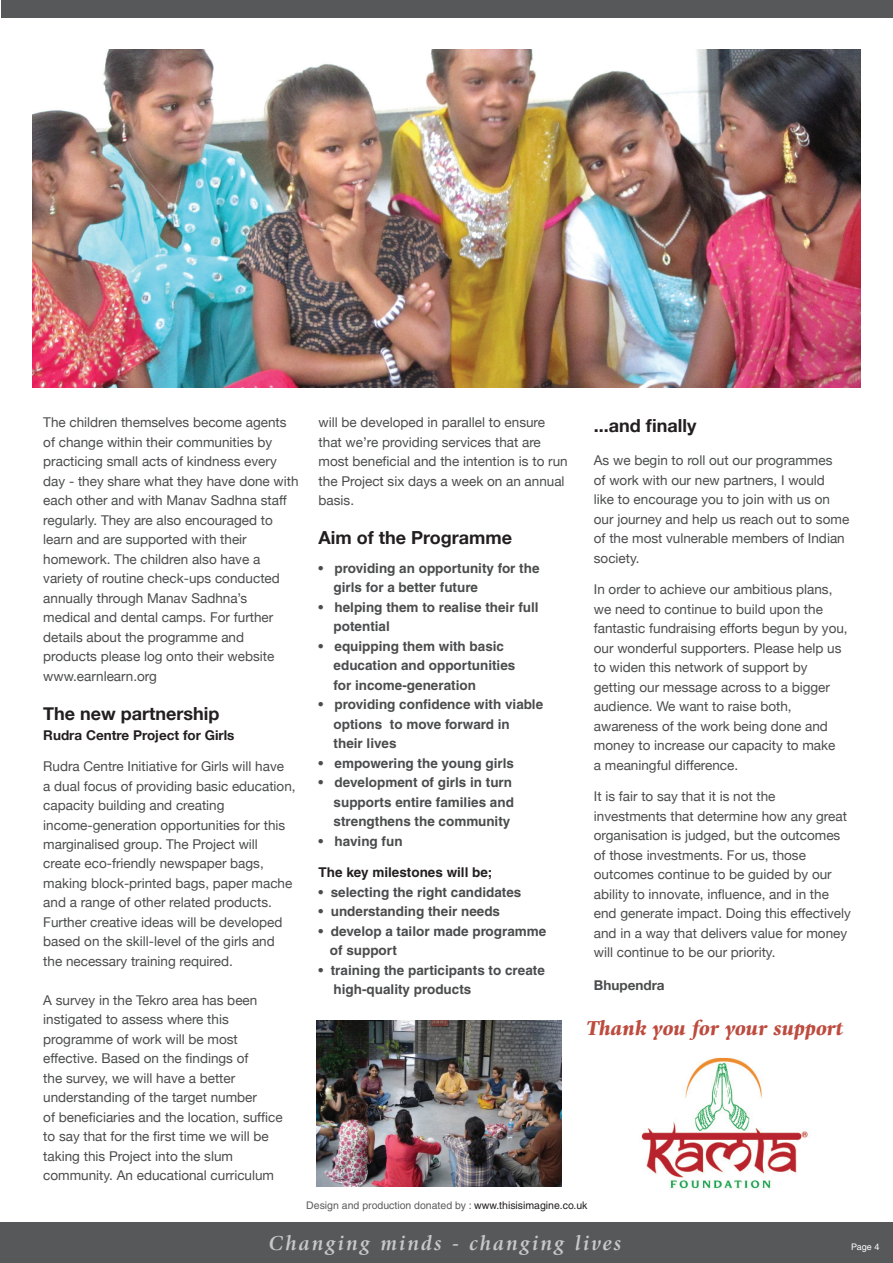
<style>
.page{position:relative;width:893px;height:1263px;background:#fff}
.page>*{position:absolute;margin:0;border:0;box-sizing:border-box;transform-origin:0 0}
.t1{font:italic 700 21px "Giovanni";letter-spacing:.1em;color:#c7c8ca}
.t2{font:italic 900 21px "Giovanni";color:#bd4b3e}
.t3{font:700 18px "Helvetica Neue";color:#231f20}
.t4{font:13.5px/19.5px "Helvetica Neue";color:#4b4c4d}
.t5{font:700 13.5px/19.5px "Helvetica";color:#4b4c4d}
.t6{font:700 13.5px "Helvetica Neue";color:#231f20}
.t7{font:700 13.5px "Helvetica";color:#231f20}
.t8{font:700 13.5px "Helvetica Neue";color:#4b4c4d}
.t9{font:10.5px "Helvetica";color:#5c5c5f}
.t10{font:9px "Helvetica";color:#fff}
.s1{color:#231f20}
</style>
<div class="page">
<div style="left:1px;top:0;width:892px;height:18px;background:#57585a"></div>
<img style="left:32px;top:49px;width:829px;height:339px">
<img style="left:317px;top:1020px;width:245px;height:166px">
<div style="left:0;top:1223px;width:893px;height:40px;background:#57585a"></div>
<img style="left:641px;top:1057px;width:167px;height:132px">
<p class="t4" style="left:43px;top:413px;width:257px">The children themselves become agents of change within their communities by practicing small acts of kindness every day - they share what they have done with each other and with Manav Sadhna staff regularly. They are also encouraged to learn and are supported with their homework. The children also have a variety of routine check-ups conducted annually through Manav Sadhna’s<br>medical and dental camps. For further details about the programme and products please log onto their website www.earnlearn.org</p>
<h2 class="t3" style="left:43px;top:702px;width:178px">The new partnership</h2>
<p class="t6" style="left:43px;top:726px;width:193px">Rudra Centre Project for Girls</p>
<p class="t4" style="left:43px;top:756px;width:254px">Rudra Centre Initiative for Girls will have<br>a dual focus of providing basic education, capacity building and creating income-generation opportunities for this marginalised group. The Project will create eco-friendly newspaper bags, making block-printed bags, paper mache and a range of other related products.<br>Further creative ideas will be developed based on the skill-level of the girls and the necessary training required.</p>
<p class="t4" style="left:43px;top:990px;width:241px">A survey in the Tekro area has been instigated to assess where this programme of work will be most effective. Based on the findings of<br>the survey, we will have a better understanding of the target number<br>of beneficiaries and the location, suffice to say that for the first time we will be taking this Project into the slum community. An educational curriculum</p>
<p class="t4" style="left:319px;top:413px;width:251px">will be developed in parallel to ensure that we’re providing services that are most beneficial and the intention is to run the Project six days a week on an annual basis.</p>
<h2 class="t3" style="left:319px;top:527px;width:195px">Aim of the Programme</h2>
<p class="t5" style="left:334px;top:558px;width:207px;text-indent:-15px">• providing an opportunity for the girls for a better future</p>
<p class="t5" style="left:334px;top:597px;width:207px;text-indent:-15px">• helping them to realise their full potential</p>
<p class="t5" style="left:334px;top:636px;width:183px;text-indent:-15px">• equipping them with basic education and opportunities for income-generation</p>
<p class="t5" style="left:334px;top:695px;width:211px;text-indent:-15px">• providing confidence with viable options to move forward in<br>their lives</p>
<p class="t5" style="left:319px;top:753px;width:197px">• empowering the young girls</p>
<p class="t5" style="left:334px;top:773px;width:182px;text-indent:-15px">• development of girls in turn supports entire families and strengthens the community</p>
<p class="t5" style="left:319px;top:831px;width:86px">• having fun</p>
<p class="t7" style="left:319px;top:864px;width:175px">The key milestones will be;</p>
<p class="t5" style="left:319px;top:882px;width:204px">• selecting the right candidates</p>
<p class="t5" style="left:319px;top:902px;width:183px">• understanding their needs</p>
<p class="t5" style="left:330px;top:921px;width:218px;text-indent:-11px">• develop a tailor made programme of support</p>
<p class="t5" style="left:334px;top:960px;width:213px;text-indent:-15px">• training the participants to create high-quality products</p>
<h2 class="t3" style="left:594px;top:415px;width:104px">...and finally</h2>
<p class="t4" style="left:594px;top:450px;width:257px">As we begin to roll out our programmes<br>of work with our new partners, I would<br>like to encourage you to join with us on our journey and help us reach out to some of the most vulnerable members of Indian society.</p>
<p class="t4" style="left:594px;top:579px;width:255px">In order to achieve our ambitious plans, we need to continue to build upon the fantastic fundraising efforts begun by you, our wonderful supporters. Please help us to widen this network of support by getting our message across to a bigger audience. We want to raise both, awareness of the work being done and money to increase our capacity to make<br>a meaningful difference.</p>
<p class="t4" style="left:594px;top:786px;width:259px">It is fair to say that it is not the investments that determine how any great organisation is judged, but the outcomes of those investments. For us, those outcomes continue to be guided by our ability to innovate, influence, and in the end generate impact. Doing this effectively and in a way that delivers value for money will continue to be our priority.</p>
<p class="t8" style="left:594px;top:977px;width:72px">Bhupendra</p>
<h1 class="t2" style="left:587px;top:1016px;width:258px">Thank you for your support</h1>
<p class="t9" style="left:306px;top:1200px;width:283px">Design and production donated by : <span class="s1">www.thisisimagine.co.uk</span></p>
<h1 class="t1" style="left:269px;top:1232px;width:354px">Changing minds - changing lives</h1>
<p class="t10" style="left:851px;top:1241px;width:30px">Page 4</p>
</div>
